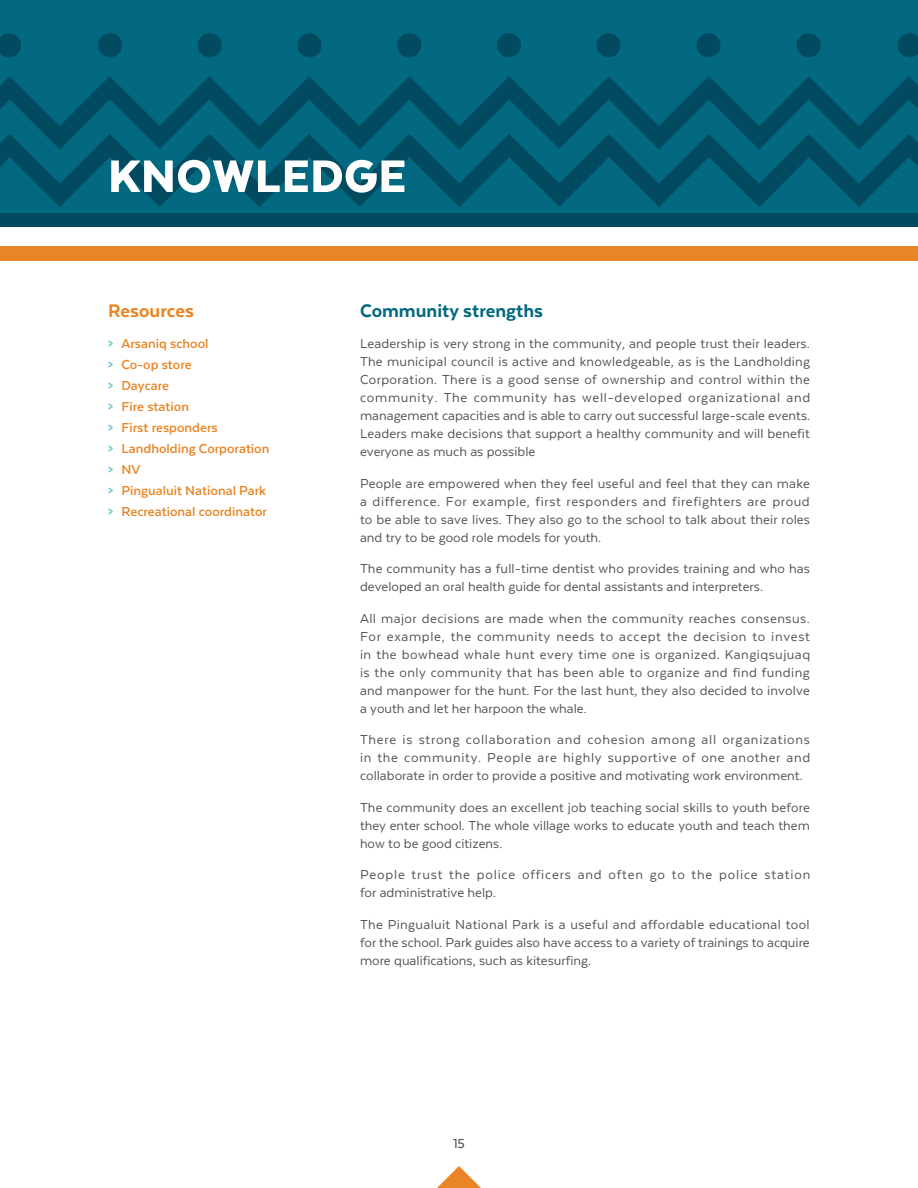
<style>
.page{position:relative;width:918px;height:1188px;background:#fff}
.page>*{position:absolute;margin:0;border:0;box-sizing:border-box;transform-origin:0 0}
.t1{font:900 52.5px "Texta";letter-spacing:.01em;color:#fff}
.t2{font:800 21px "Texta";color:#036980}
.t3{font:800 21px "Texta";color:#e98525}
.t4{font:15px/18px "Texta";color:#535554;text-align:justify}
.t5{font:700 15px/21px "Texta";color:#e98525}
.t6{font:15px/18px "Texta";letter-spacing:.055em;color:#535554}
.t7{font:500 15px "Texta Alt";color:#535554}
.s1{color:#59c0c7}
</style>
<div class="page">
<svg style="left:437px;top:1166px;width:44px;height:22px"></svg>
<div style="left:0;top:0;width:918px;height:226px;background:#036980"></div>
<svg style="left:0;top:33px;width:21px;height:24px"></svg>
<div style="left:98px;top:33px;width:24px;height:24px;background:#014a60;border-radius:50%"></div>
<div style="left:198px;top:33px;width:24px;height:24px;background:#014a60;border-radius:50%"></div>
<div style="left:297px;top:33px;width:25px;height:24px;background:#014a60;border-radius:50%"></div>
<div style="left:397px;top:33px;width:24px;height:24px;background:#014a60;border-radius:50%"></div>
<div style="left:497px;top:33px;width:24px;height:24px;background:#014a60;border-radius:50%"></div>
<div style="left:596px;top:33px;width:24px;height:24px;background:#014a60;border-radius:50%"></div>
<div style="left:696px;top:33px;width:25px;height:24px;background:#014a60;border-radius:50%"></div>
<div style="left:797px;top:33px;width:24px;height:24px;background:#014a60;border-radius:50%"></div>
<svg style="left:897px;top:33px;width:21px;height:24px"></svg>
<svg style="left:0;top:150px;width:918px;height:57px"></svg>
<svg style="left:0;top:76px;width:918px;height:74px"></svg>
<div style="left:0;top:213px;width:918px;height:13px;background:#014a60"></div>
<div style="left:0;top:246px;width:918px;height:15px;background:#e98525"></div>
<h1 class="t1" style="left:108px;top:149px;width:300px">KNOWLEDGE</h1>
<h2 class="t3" style="left:108px;top:300px;width:87px">Resources</h2>
<p class="t5" style="left:108px;top:333px;width:163px"><span class="s1">&gt;</span> Arsaniq school<br><span class="s1">&gt;</span> Co-op store<br><span class="s1">&gt;</span> Daycare<br><span class="s1">&gt;</span> Fire station<br><span class="s1">&gt;</span> First responders<br><span class="s1">&gt;</span> Landholding Corporation <span class="s1">&gt;</span> NV<br><span class="s1">&gt;</span> Pingualuit National Park <span class="s1">&gt;</span> Recreational coordinator</p>
<h2 class="t2" style="left:360px;top:300px;width:185px">Community strengths</h2>
<p class="t4" style="left:360px;top:335px;width:452px">Leadership is very strong in the community, and people trust their leaders.<br>The municipal council is active and knowledgeable, as is the Landholding Corporation. There is a good sense of ownership and control within the community. The community has well-developed organizational and management capacities and is able to carry out successful large-scale events.<br>Leaders make decisions that support a healthy community and will benefit everyone as much as possible</p>
<p class="t4" style="left:360px;top:474px;width:452px">People are empowered when they feel useful and feel that they can make a difference. For example, first responders and firefighters are proud to be able to save lives. They also go to the school to talk about their roles and try to be good role models for youth.</p>
<p class="t4" style="left:360px;top:560px;width:452px">The community has a full-time dentist who provides training and who has developed an oral health guide for dental assistants and interpreters.</p>
<p class="t4" style="left:360px;top:609px;width:452px">All major decisions are made when the community reaches consensus.<br>For example, the community needs to accept the decision to invest in the bowhead whale hunt every time one is organized. Kangiqsujuaq is the only community that has been able to organize and find funding and manpower for the hunt. For the last hunt, they also decided to involve a youth and let her harpoon the whale.</p>
<p class="t4" style="left:360px;top:731px;width:452px">There is strong collaboration and cohesion among all organizations in the community. People are highly supportive of one another and collaborate in order to provide a positive and motivating work environment.</p>
<p class="t4" style="left:360px;top:798px;width:451px">The community does an excellent job teaching social skills to youth before they enter school. The whole village works to educate youth and teach them how to be good citizens.</p>
<p class="t6" style="left:360px;top:866px;width:452px">People trust the police officers and often go to the police station for administrative help.</p>
<p class="t4" style="left:360px;top:915px;width:451px">The Pingualuit National Park is a useful and affordable educational tool for the school. Park guides also have access to a variety of trainings to acquire more qualifications, such as kitesurfing.</p>
<p class="t7" style="left:453px;top:1136px;width:13px">15</p>
</div>
